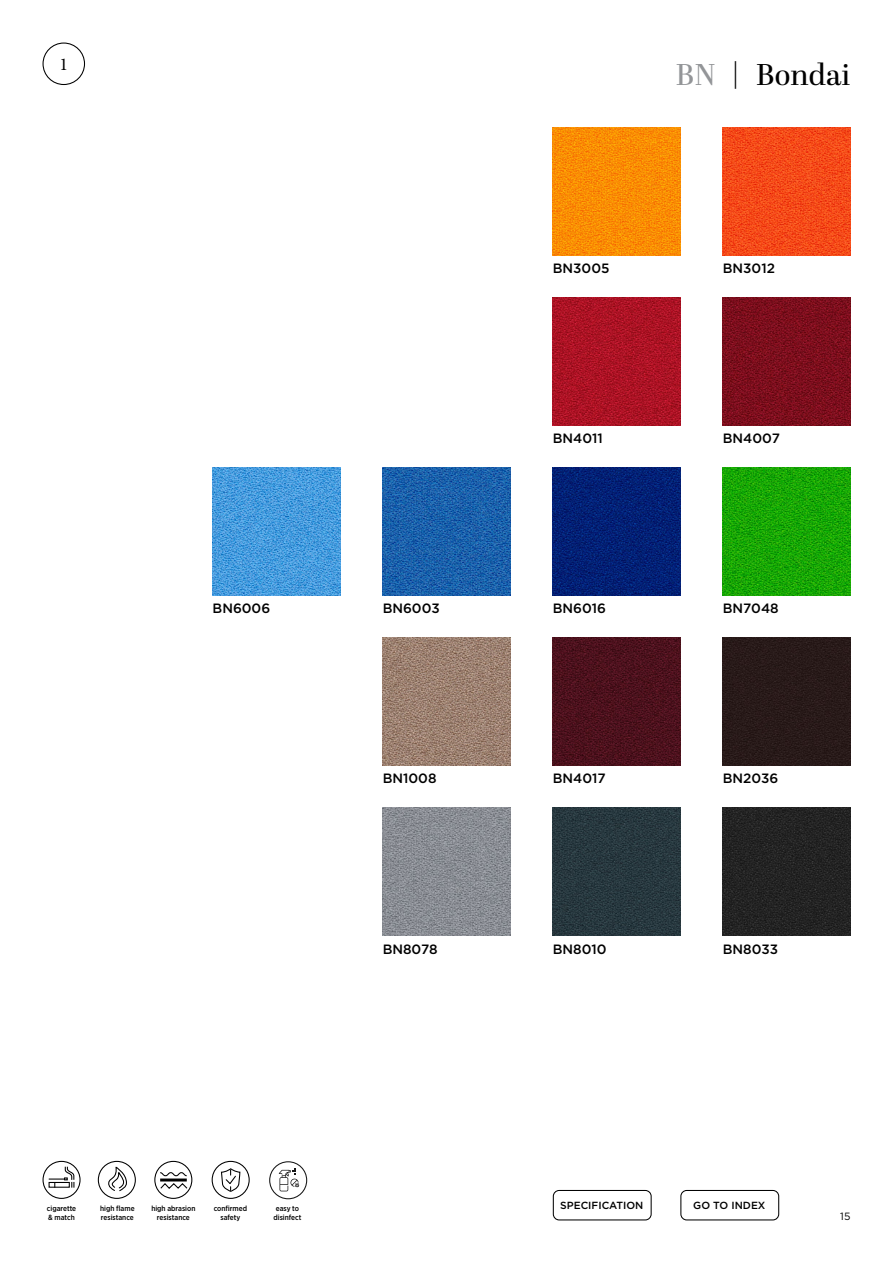
<style>
.page{position:relative;width:893px;height:1263px;background:#fff}
.page>*{position:absolute;margin:0;border:0;box-sizing:border-box;transform-origin:0 0}
.t1{font:30px "Abril Display";color:#000}
.t2{font:18px "Minion Pro";color:#000}
.t3{font:500 13.5px "Gotham";color:#000}
.t4{font:10.5px "Gotham";color:#000}
.t5{font:500 10.35px "Gotham";color:#000}
.t6{font:500 7.5px/9px "Gotham Narrow";color:#000;text-align:center}
.s1{color:#939598}
</style>
<div class="page">
<div style="left:680px;top:1190px;width:99px;height:30px;border:1px solid #000;border-radius:6px"></div>
<img style="left:723px;top:808px;width:127px;height:127px">
<img style="left:553px;top:808px;width:127px;height:127px">
<img style="left:383px;top:808px;width:127px;height:127px">
<img style="left:383px;top:638px;width:127px;height:127px">
<div style="left:723px;top:638px;width:127px;height:127px;background:#281a19"></div>
<img style="left:553px;top:128px;width:127px;height:127px">
<img style="left:723px;top:128px;width:127px;height:127px">
<img style="left:553px;top:298px;width:127px;height:127px">
<img style="left:723px;top:298px;width:127px;height:127px">
<img style="left:553px;top:638px;width:127px;height:127px">
<img style="left:553px;top:468px;width:127px;height:127px">
<img style="left:383px;top:468px;width:127px;height:127px">
<img style="left:213px;top:468px;width:127px;height:127px">
<img style="left:723px;top:468px;width:127px;height:127px">
<div style="left:98px;top:1161px;width:38px;height:38px;border:1px solid #000;border-radius:50%"></div>
<svg style="left:108px;top:1167px;width:19px;height:25px"></svg>
<div style="left:43px;top:1161px;width:38px;height:38px;border:1px solid #000;border-radius:50%"></div>
<svg style="left:49px;top:1166px;width:26px;height:21px"></svg>
<div style="left:212px;top:1161px;width:38px;height:38px;border:1px solid #000;border-radius:50%"></div>
<svg style="left:221px;top:1169px;width:20px;height:23px"></svg>
<div style="left:154px;top:1161px;width:38px;height:38px;border:1px solid #000;border-radius:50%"></div>
<svg style="left:160px;top:1172px;width:28px;height:18px"></svg>
<div style="left:269px;top:1161px;width:38px;height:38px;border:1px solid #161616;border-radius:50%"></div>
<svg style="left:279px;top:1168px;width:20px;height:23px"></svg>
<div style="left:43px;top:43px;width:42px;height:42px;border:1px solid #000;border-radius:50%"></div>
<div style="left:553px;top:1190px;width:99px;height:30px;border:1px solid #000;border-radius:6px"></div>
<h2 class="t2" style="left:59px;top:53px;width:10px">1</h2>
<h1 class="t1" style="left:676px;top:54px;width:176px"><span class="s1">BN</span> | Bondai</h1>
<h3 class="t3" style="left:553px;top:259px;width:58px">BN3005</h3>
<h3 class="t3" style="left:553px;top:430px;width:52px">BN4011</h3>
<h3 class="t3" style="left:723px;top:259px;width:54px">BN3012</h3>
<h3 class="t3" style="left:723px;top:430px;width:59px">BN4007</h3>
<h3 class="t3" style="left:213px;top:600px;width:59px">BN6006</h3>
<h3 class="t3" style="left:383px;top:600px;width:59px">BN6003</h3>
<h3 class="t3" style="left:553px;top:600px;width:55px">BN6016</h3>
<h3 class="t3" style="left:723px;top:600px;width:57px">BN7048</h3>
<h3 class="t3" style="left:383px;top:770px;width:55px">BN1008</h3>
<h3 class="t3" style="left:553px;top:770px;width:54px">BN4017</h3>
<h3 class="t3" style="left:723px;top:770px;width:57px">BN2036</h3>
<h3 class="t3" style="left:383px;top:940px;width:56px">BN8078</h3>
<h3 class="t3" style="left:553px;top:940px;width:55px">BN8010</h3>
<h3 class="t3" style="left:723px;top:940px;width:57px">BN8033</h3>
<p class="t6" style="left:47px;top:1204px;width:31px;text-align:left">cigarette &amp; match</p>
<p class="t6" style="left:214px;top:1204px;width:35px">confirmed safety</p>
<p class="t6" style="left:100px;top:1204px;width:36px;text-align:left">high flame resistance</p>
<p class="t6" style="left:151px;top:1204px;width:46px">high abrasion resistance</p>
<p class="t6" style="left:273px;top:1204px;width:30px">easy to disinfect</p>
<h3 class="t5" style="left:560px;top:1199px;width:85px">SPECIFICATION</h3>
<h3 class="t5" style="left:693px;top:1199px;width:74px">GO TO INDEX</h3>
<h3 class="t4" style="left:840px;top:1210px;width:12px">15</h3>
</div>
